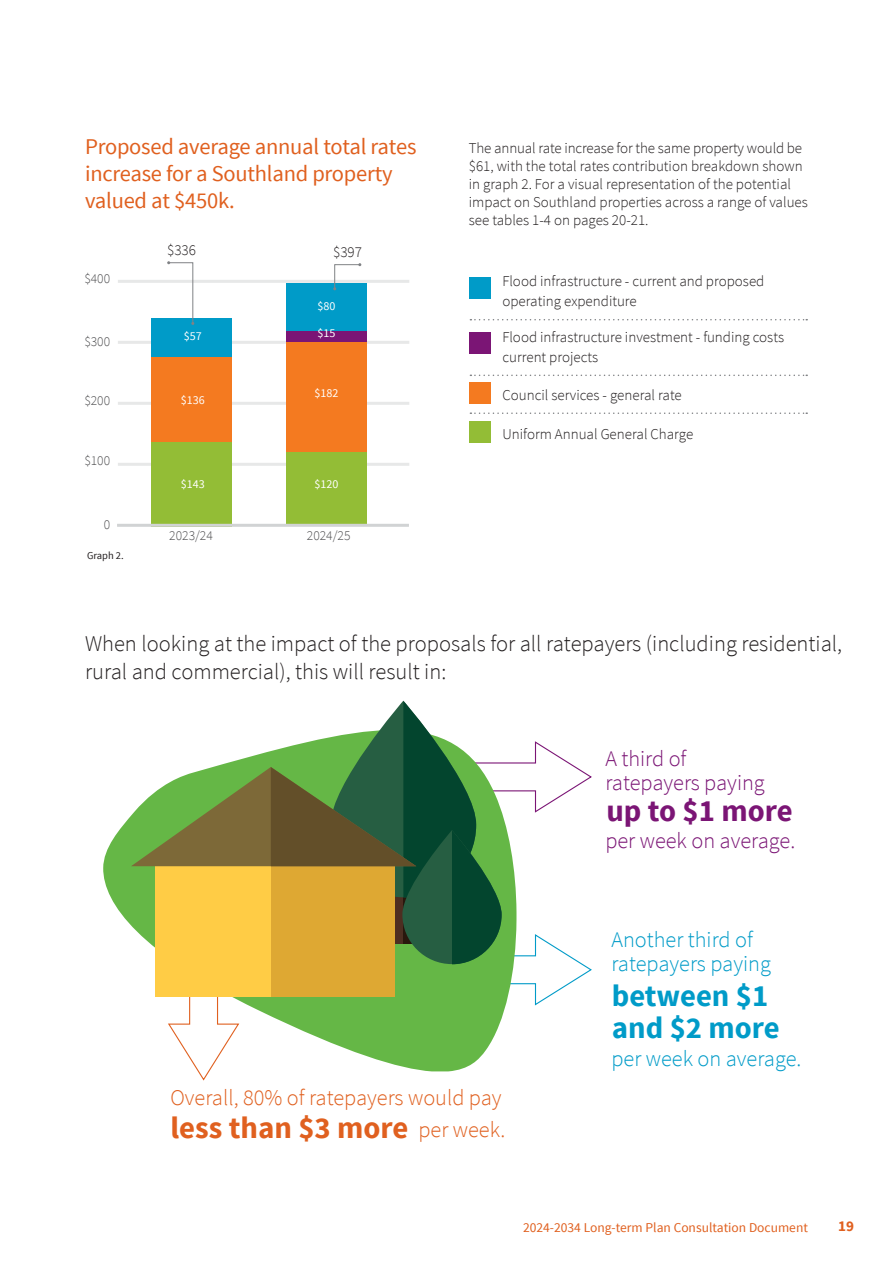
<style>
.page{position:relative;width:893px;height:1263px;background:#fff}
.page>*{position:absolute;margin:0;border:0;box-sizing:border-box;transform-origin:0 0}
.Sub_head_2_Reg{font:700 30.75px/32.1px "Source Sans Pro";color:#009bc8}
.Sub_head_2_Reg-2{font:700 30.75px "Source Sans Pro";color:#e0601f}
.Sub_head_2_Reg-3{font:700 30.75px "Source Sans Pro";color:#7b1575}
.Sub_head_2_Reg-4{font:300 22.5px/28.5px "Source Sans Pro";color:#231f20}
.Sub_head_2_Reg-5{font:22.5px/27px "Source Sans Pro";letter-spacing:-.01em;color:#e0601f}
.Sub_head_2_Reg-6{font:300 22.35px/23.7px "Source Sans Pro";color:#009bc8}
.Sub_head_2_Reg-7{font:300 22.35px/23.7px "Source Sans Pro";color:#7b1575}
.Sub_head_2_Reg-8{font:300 22.35px "Source Sans Pro";color:#e0601f}
.Body_copy{font:300 15px/18px "Source Sans Pro";color:#231f20}
.Article_Body_Text{font:300 15px/19.5px "Source Sans Pro";color:#231f20}
.t1{font:700 15px "Source Sans Pro";color:#e0601f}
.Secondary_Header{font:13.5px "Source Sans Pro";color:#e0601f}
.t2{font:300 13.5px "Source Sans Pro";color:#4d4d4f}
.t3{font:12px "Source Sans Pro";color:#fff}
.Photo_Caption{font:10.5px "Source Sans Pro";color:#231f20}
</style>
<div class="page">
<svg style="left:103px;top:816px;width:28px;height:109px"></svg>
<svg style="left:131px;top:701px;width:461px;height:380px"></svg>
<svg style="left:470px;top:319px;width:337px;height:1px"></svg>
<svg style="left:470px;top:375px;width:337px;height:1px"></svg>
<div style="left:470px;top:332px;width:21px;height:22px;background:#7b1575"></div>
<div style="left:470px;top:278px;width:21px;height:21px;background:#009bc8"></div>
<div style="left:470px;top:382px;width:21px;height:22px;background:#f47a20"></div>
<svg style="left:470px;top:412px;width:337px;height:2px"></svg>
<div style="left:470px;top:421px;width:21px;height:22px;background:#93bd36"></div>
<hr style="left:118px;top:463px;width:291px;height:3px;background:#e7e8e8">
<hr style="left:118px;top:280px;width:291px;height:3px;background:#e7e8e8">
<hr style="left:118px;top:341px;width:291px;height:3px;background:#e7e8e8">
<hr style="left:118px;top:402px;width:291px;height:3px;background:#e7e8e8">
<div style="left:151px;top:442px;width:81px;height:85px;background:#93bd36"></div>
<div style="left:151px;top:357px;width:81px;height:85px;background:#f47a20"></div>
<div style="left:151px;top:319px;width:81px;height:38px;background:#009bc8"></div>
<div style="left:287px;top:283px;width:80px;height:50px;background:#009bc8"></div>
<div style="left:287px;top:452px;width:80px;height:72px;background:#93bd36"></div>
<div style="left:287px;top:342px;width:80px;height:110px;background:#f47a20"></div>
<div style="left:287px;top:331px;width:80px;height:11px;background:#7b1575"></div>
<svg style="left:333px;top:263px;width:28px;height:27px"></svg>
<svg style="left:167px;top:261px;width:27px;height:64px"></svg>
<hr style="left:117px;top:524px;width:292px;height:3px;background:#d1d3d4">
<p class="Sub_head_2_Reg-5" style="left:85px;top:133px;width:333px">Proposed average annual total rates increase for a Southland property valued at $450k.</p>
<p class="t2" style="left:84px;top:270px;width:27px">$400</p>
<p class="t2" style="left:84px;top:333px;width:27px">$300</p>
<p class="t2" style="left:84px;top:392px;width:27px">$200</p>
<p class="t2" style="left:84px;top:452px;width:27px">$100</p>
<p class="t2" style="left:104px;top:516px;width:8px">0</p>
<p class="Photo_Caption" style="left:87px;top:549px;width:38px">Graph 2.</p>
<p class="Article_Body_Text" style="left:167px;top:240px;width:30px">$336</p>
<p class="Article_Body_Text" style="left:333px;top:242px;width:30px">$397</p>
<p class="t3" style="left:184px;top:329px;width:19px">$57</p>
<p class="t3" style="left:181px;top:393px;width:25px">$136</p>
<p class="t3" style="left:317px;top:299px;width:19px">$80</p>
<p class="t3" style="left:317px;top:326px;width:19px">$15</p>
<p class="t3" style="left:314px;top:386px;width:25px">$182</p>
<p class="t3" style="left:181px;top:476px;width:25px">$143</p>
<p class="t3" style="left:314px;top:476px;width:25px">$120</p>
<p class="t2" style="left:169px;top:527px;width:45px">2023/24</p>
<p class="t2" style="left:307px;top:527px;width:45px">2024/25</p>
<p class="Body_copy" style="left:469px;top:139px;width:341px">The annual rate increase for the same property would be $61, with the total rates contribution breakdown shown in graph 2. For a visual representation of the potential impact on Southland properties across a range of values see tables 1-4 on pages 20-21.</p>
<p class="Article_Body_Text" style="left:502px;top:272px;width:263px">Flood infrastructure - current and proposed operating expenditure</p>
<p class="Article_Body_Text" style="left:502px;top:328px;width:283px">Flood infrastructure investment - funding costs current projects</p>
<p class="Article_Body_Text" style="left:502px;top:386px;width:181px">Council services - general rate</p>
<p class="Article_Body_Text" style="left:502px;top:424px;width:192px">Uniform Annual General Charge</p>
<p class="Sub_head_2_Reg-4" style="left:85px;top:629px;width:759px">When looking at the impact of the proposals for all ratepayers (including residential, rural and commercial), this will result in:</p>
<p class="Sub_head_2_Reg-7" style="left:605px;top:747px;width:161px">A third of ratepayers paying</p>
<p class="Sub_head_2_Reg-7" style="left:605px;top:829px;width:191px">per week on average.</p>
<p class="Sub_head_2_Reg-3" style="left:606px;top:791px;width:188px">up to $1 more</p>
<p class="Sub_head_2_Reg-6" style="left:611px;top:928px;width:161px">Another third of ratepayers paying</p>
<p class="Sub_head_2_Reg" style="left:612px;top:980px;width:169px">between $1 and $2 more</p>
<p class="Sub_head_2_Reg-8" style="left:171px;top:1084px;width:333px">Overall, 80% of ratepayers would pay</p>
<p class="Sub_head_2_Reg-2" style="left:171px;top:1107px;width:239px">less than $3 more</p>
<p class="Sub_head_2_Reg-8" style="left:418px;top:1116px;width:88px">per week.</p>
<p class="Sub_head_2_Reg-6" style="left:611px;top:1046px;width:191px">per week on average.</p>
<p class="Secondary_Header" style="left:523px;top:1219px;width:286px">2024-2034 Long-term Plan Consultation Document</p>
<p class="t1" style="left:838px;top:1217px;width:17px">19</p>
</div>
